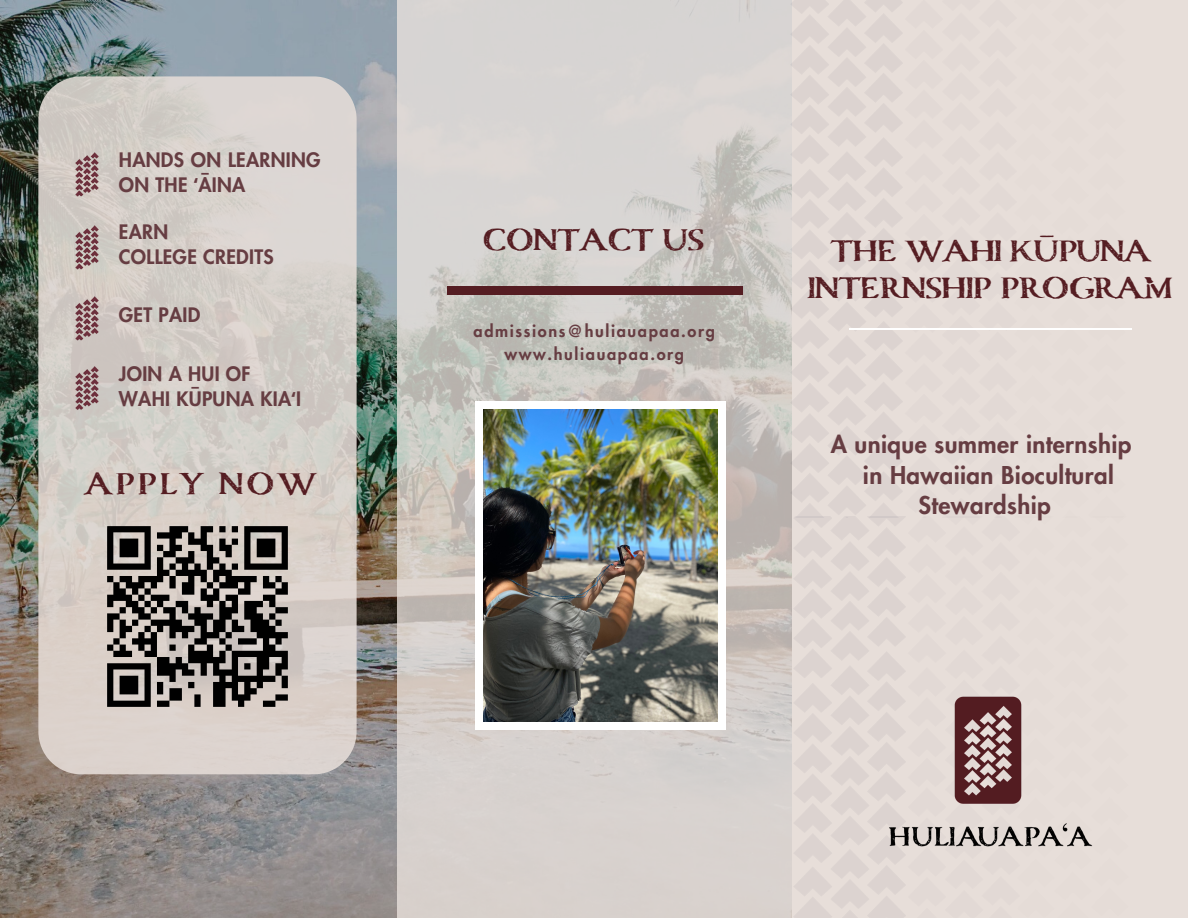
<style>
.page{position:relative;width:1188px;height:918px;background:#fff}
.page>*{position:absolute;margin:0;border:0;box-sizing:border-box;transform-origin:0 0}
.t1{font:700 37.35px "Carta Marina";letter-spacing:.045em;color:#551d22}
.t2{font:700 37.05px "Carta Marina";letter-spacing:-.045em;color:#551d22}
.t3{font:700 36.75px/37.2px "Carta Marina";letter-spacing:-.05em;color:#551d22;text-align:center}
.t4{font:800 24px/30.3px "Futura LT Pro";letter-spacing:.015em;color:#663d42;text-align:center}
.t5{font:800 19.5px/24.8px "Futura LT Pro";letter-spacing:.015em;color:#663d42}
.t6{font:800 16.35px "Futura LT Pro";letter-spacing:.1em;color:#663d42}
.s1{font-family:"Noto Sans";font-weight:700}
</style>
<div class="page">
<img style="left:397px;top:1px;width:395px;height:917px">
<div style="left:447px;top:286px;width:296px;height:9px;background:#551d22"></div>
<img style="left:946px;top:691px;width:84px;height:120px">
<img style="left:883px;top:819px;width:215px;height:40px">
<img style="left:0;top:1px;width:397px;height:917px">
<svg style="left:38px;top:76px;width:319px;height:698px;background:#d4cec8"></svg>
<img style="left:104px;top:524px;width:186px;height:185px">
<img style="left:71px;top:150px;width:34px;height:49px">
<img style="left:71px;top:223px;width:34px;height:49px">
<img style="left:71px;top:294px;width:34px;height:49px">
<img style="left:71px;top:364px;width:34px;height:49px">
<div style="left:475px;top:402px;width:251px;height:328px;background:#fff"></div>
<img style="left:484px;top:409px;width:234px;height:313px">
<p class="t5" style="left:119px;top:148px;width:203px">HANDS ON LEARNING<br>ON THE <span class="s1">ʻ</span>ĀINA</p>
<p class="t5" style="left:119px;top:221px;width:51px">EARN</p>
<p class="t5" style="left:119px;top:245px;width:156px">COLLEGE CREDITS</p>
<p class="t5" style="left:119px;top:303px;width:83px">GET PAID</p>
<p class="t5" style="left:119px;top:362px;width:133px">JOIN A HUI OF</p>
<p class="t5" style="left:119px;top:387px;width:184px">WAHI KŪPUNA KIA<span class="s1">ʻ</span>I</p>
<p class="t1" style="left:84px;top:466px;width:234px">APPLY NOW</p>
<p class="t2" style="left:482px;top:222px;width:224px">CONTACT US</p>
<p class="t6" style="left:474px;top:324px;width:243px">admissions@huliauapaa.org</p>
<p class="t6" style="left:504px;top:346px;width:181px">www.huliauapaa.org</p>
<p class="t3" style="left:808px;top:233px;width:367px">THE WAHI KŪPUNA<br>INTERNSHIP PROGRAM</p>
<p class="t4" style="left:831px;top:430px;width:302px">A unique summer internship</p>
<p class="t4" style="left:863px;top:461px;width:252px">in Hawaiian Biocultural<br>Stewardship</p>
</div>
